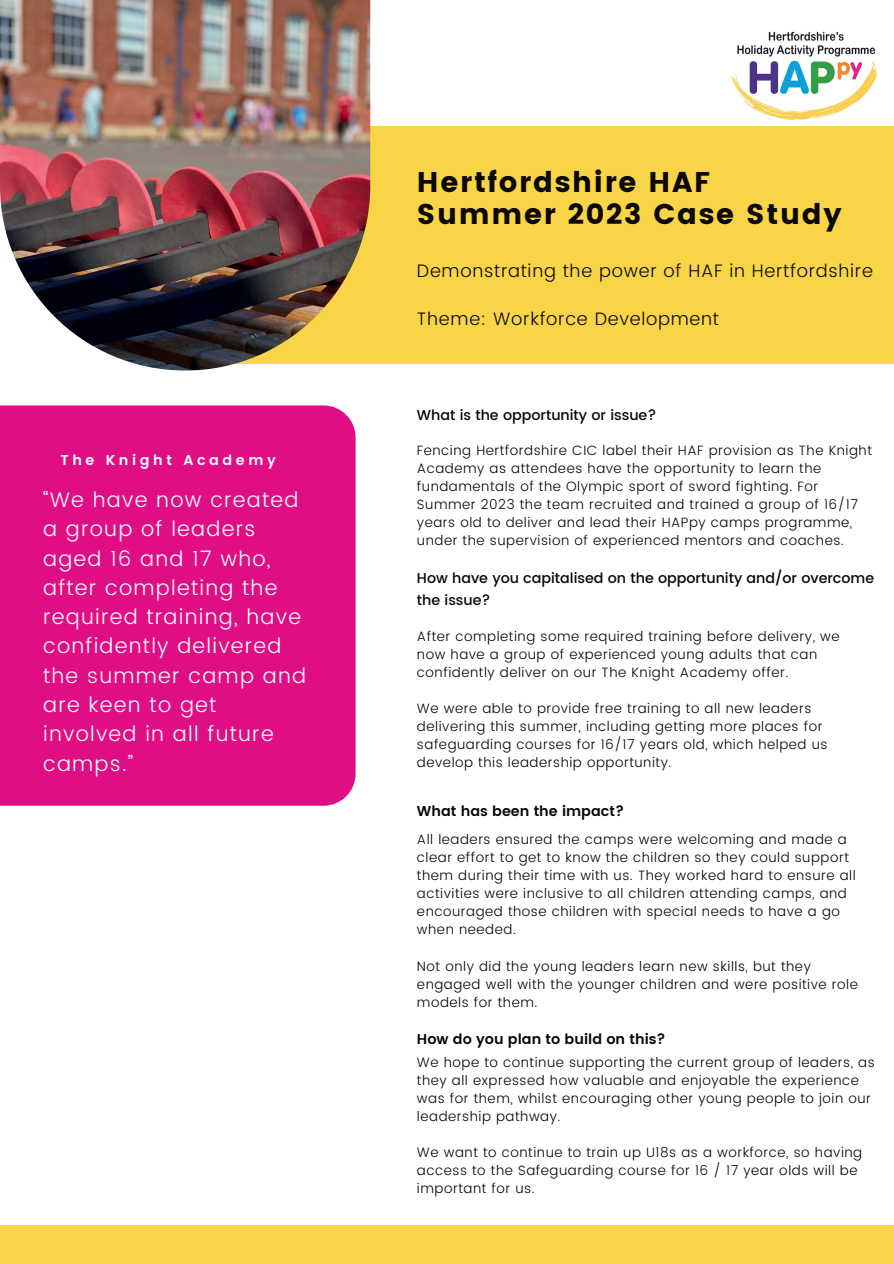
<style>
.page{position:relative;width:894px;height:1264px;background:#fff}
.page>*{position:absolute;margin:0;border:0;box-sizing:border-box;transform-origin:0 0}
.t1{font:28.5px/32.7px "Poppins";letter-spacing:.06em;color:#0c0805}
.t2{font:300 21px/29.2px "Poppins";letter-spacing:.06em;color:#fff}
.t3{font:300 18px "Poppins";letter-spacing:.04em;color:#0c0805}
.t4{font:500 14.25px/22.5px "Poppins";color:#080704}
.t5{font:600 14.25px "Poppins";color:#080704}
.t6{font:600 14.25px "Poppins";letter-spacing:.25em;color:#fff}
.t7{font:300 13.5px/18px "Poppins";letter-spacing:.04em;color:#080704}
</style>
<div class="page">
<div style="left:161px;top:126px;width:732px;height:238px;background:#f8d547"></div>
<div style="left:0;top:405px;width:355px;height:400px;background:#e00e84"></div>
<div style="left:0;top:1225px;width:893px;height:38px;background:#f8d547"></div>
<img style="left:732px;top:31px;width:144px;height:89px">
<img style="left:0;top:0;width:370px;height:370px">
<p class="t6" style="left:60px;top:449px;width:217px">The Knight Academy</p>
<h2 class="t2" style="left:43px;top:486px;width:264px">“We have now created a group of leaders aged 16 and 17 who, after completing the required training, have confidently delivered the summer camp and are keen to get involved in all future camps.”</h2>
<h1 class="t1" style="left:417px;top:165px;width:426px">Hertfordshire HAF<br>Summer 2023 Case Study</h1>
<h3 class="t3" style="left:417px;top:257px;width:457px">Demonstrating the power of HAF in Hertfordshire</h3>
<h3 class="t3" style="left:417px;top:306px;width:303px">Theme: Workforce Development</h3>
<p class="t4" style="left:417px;top:404px;width:241px">What is the opportunity or issue?</p>
<p class="t7" style="left:417px;top:442px;width:456px">Fencing Hertfordshire CIC label their HAF provision as The Knight Academy as attendees have the opportunity to learn the fundamentals of the Olympic sport of sword fighting. For Summer 2023 the team recruited and trained a group of 16/17 years old to deliver and lead their HAPpy camps programme, under the supervision of experienced mentors and coaches.</p>
<p class="t4" style="left:417px;top:567px;width:458px">How have you capitalised on the opportunity and/or overcome the issue?</p>
<p class="t7" style="left:417px;top:627px;width:424px">After completing some required training before delivery, we now have a group of experienced young adults that can confidently deliver on our The Knight Academy offer.</p>
<p class="t7" style="left:417px;top:699px;width:412px">We were able to provide free training to all new leaders delivering this summer, including getting more places for safeguarding courses for 16/17 years old, which helped us develop this leadership opportunity.</p>
<p class="t5" style="left:417px;top:800px;width:209px">What has been the impact?</p>
<p class="t7" style="left:417px;top:831px;width:440px">All leaders ensured the camps were welcoming and made a clear effort to get to know the children so they could support them during their time with us. They worked hard to ensure all activities were inclusive to all children attending camps, and encouraged those children with special needs to have a go when needed.</p>
<p class="t7" style="left:417px;top:957px;width:442px">Not only did the young leaders learn new skills, but they engaged well with the younger children and were positive role models for them.</p>
<p class="t5" style="left:417px;top:1028px;width:250px">How do you plan to build on this?</p>
<p class="t7" style="left:417px;top:1053px;width:459px">We hope to continue supporting the current group of leaders, as they all expressed how valuable and enjoyable the experience was for them, whilst encouraging other young people to join our leadership pathway.</p>
<p class="t7" style="left:417px;top:1143px;width:446px">We want to continue to train up U18s as a workforce, so having access to the Safeguarding course for 16 / 17 year olds will be important for us.</p>
</div>
